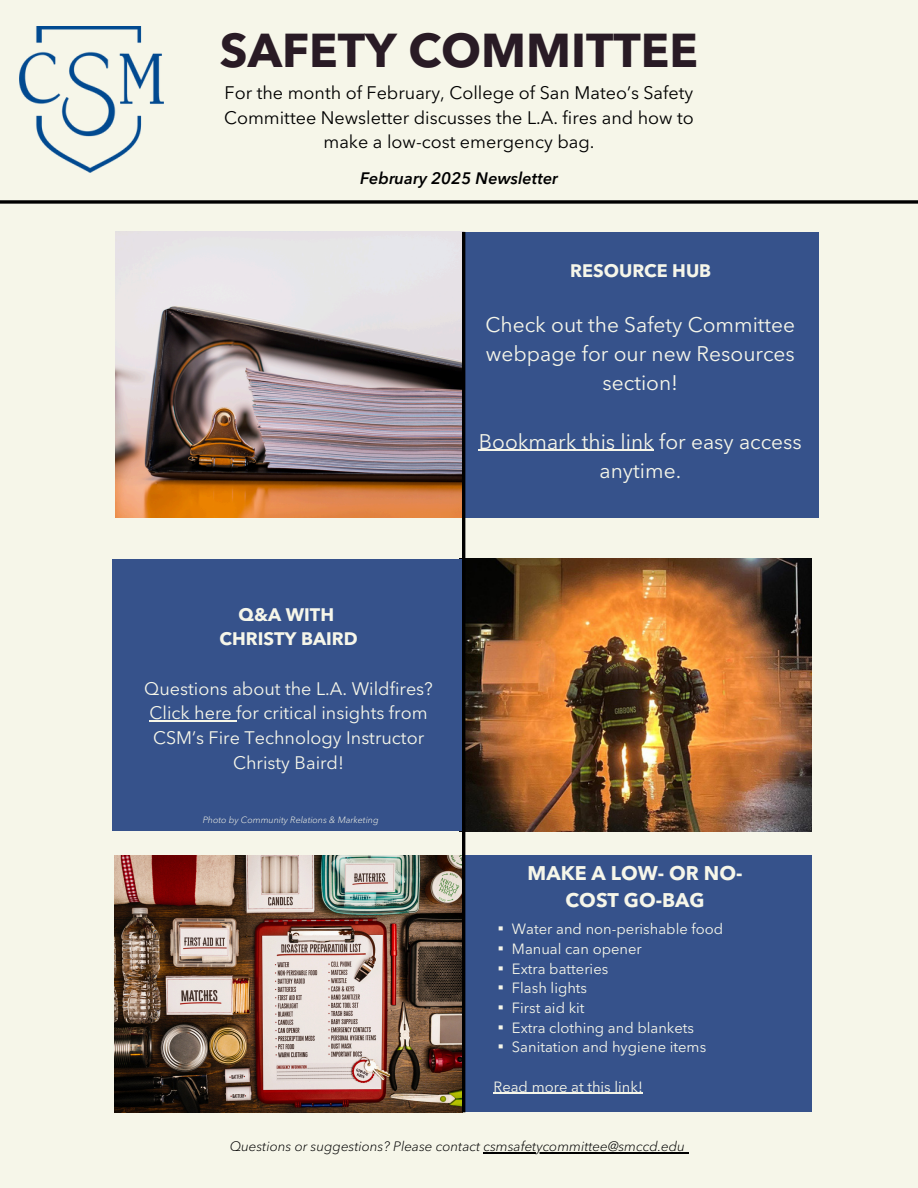
<style>
.page{position:relative;width:918px;height:1188px;background:#f6f6e9}
.page>*{position:absolute;margin:0;border:0;box-sizing:border-box;transform-origin:0 0}
.t1{font:700 47.1px "Avenir Next World";color:#291b25}
.t2{font:21px/29.2px "Avenir Next World";color:#f6f6e9;text-align:center}
.t3{font:700 19.65px/27px "Avenir Next World";color:#f6f6e9;text-align:center}
.t4{font:18px/24.8px "Avenir Next World";color:#000;text-align:center}
.t5{font:18px/24.8px "Avenir Next World";color:#f6f6e9;text-align:center}
.t6{font:700 18px/24.8px "Avenir Next World";color:#f6f6e9;text-align:center}
.t7{font:italic 600 16.5px "Avenir Next World";color:#000}
.t8{font:14.7px "Avenir Next World";color:#f6f6e9}
.t9{font:italic 300 13.5px "Avenir Next World";color:#000}
.t10{font:italic 300 9px "Avenir Next World";color:#f6f6e9}
.s1{font-family:"Noto Sans CJ Ksc"}
</style>
<div class="page">
<img style="left:465px;top:559px;width:346px;height:272px">
<img style="left:116px;top:232px;width:346px;height:286px">
<svg style="left:0;top:200px;width:918px;height:4px;background:#252524"></svg>
<div style="left:463px;top:232px;width:356px;height:285px;background:#36528b"></div>
<img style="left:20px;top:26px;width:144px;height:146px">
<div style="left:423px;top:856px;width:388px;height:256px;background:#36528b"></div>
<img style="left:115px;top:856px;width:347px;height:256px">
<hr style="left:494px;top:1093px;width:149px;height:1px;background:#f6f6e9">
<hr style="left:484px;top:1153px;width:201px;height:1px;background:#000">
<hr style="left:479px;top:450px;width:175px;height:1px;background:#f6f6e9">
<div style="left:112px;top:559px;width:351px;height:272px;background:#36528b"></div>
<hr style="left:150px;top:720px;width:82px;height:2px;background:#f6f6e9">
<hr style="left:462px;top:232px;width:3px;height:880px;background:#000">
<p class="t1" style="left:220px;top:24px;width:480px">SAFETY COMMITTEE</p>
<p class="t4" style="left:224px;top:80px;width:471px">For the month of February, College of San Mateo’s Safety<br>Committee Newsletter discusses the L.A. fires and how to make a low-cost emergency bag.</p>
<h6 class="t7" style="left:360px;top:169px;width:199px">February 2025 Newsletter</h6>
<h5 class="t6" style="left:570px;top:258px;width:142px">RESOURCE HUB</h5>
<h4 class="t2" style="left:485px;top:310px;width:311px">Check out the Safety Committee webpage for our new Resources section!</h4>
<h3 class="t2" style="left:479px;top:427px;width:325px">Bookmark this link for easy access anytime.</h3>
<h4 class="t6" style="left:219px;top:602px;width:140px">Q&amp;A WITH<br>CHRISTY BAIRD</h4>
<h3 class="t5" style="left:144px;top:676px;width:290px">Questions about the L.A. Wildfires?<br>Click here for critical insights from<br>CSM’s Fire Technology Instructor<br>Christy Baird!</h3>
<h6 class="t10" style="left:203px;top:815px;width:177px">Photo by Community Relations &amp; Marketing</h6>
<h1 class="t3" style="left:528px;top:860px;width:216px">MAKE A LOW- OR NO-<br>COST GO-BAG</h1>
<p class="t8" style="left:494px;top:921px;width:231px"><span class="s1">▪</span> Water and non-perishable food</p>
<p class="t8" style="left:494px;top:940px;width:150px"><span class="s1">▪</span> Manual can opener</p>
<p class="t8" style="left:494px;top:960px;width:116px"><span class="s1">▪</span> Extra batteries</p>
<p class="t8" style="left:494px;top:980px;width:95px"><span class="s1">▪</span> Flash lights</p>
<p class="t8" style="left:494px;top:999px;width:93px"><span class="s1">▪</span> First aid kit</p>
<p class="t8" style="left:494px;top:1019px;width:202px"><span class="s1">▪</span> Extra clothing and blankets</p>
<p class="t8" style="left:494px;top:1039px;width:214px"><span class="s1">▪</span> Sanitation and hygiene items</p>
<p class="t8" style="left:494px;top:1078px;width:151px">Read more at this link!</p>
<p class="t9" style="left:230px;top:1139px;width:457px">Questions or suggestions? Please contact csmsafetycommittee@smccd.edu</p>
</div>
